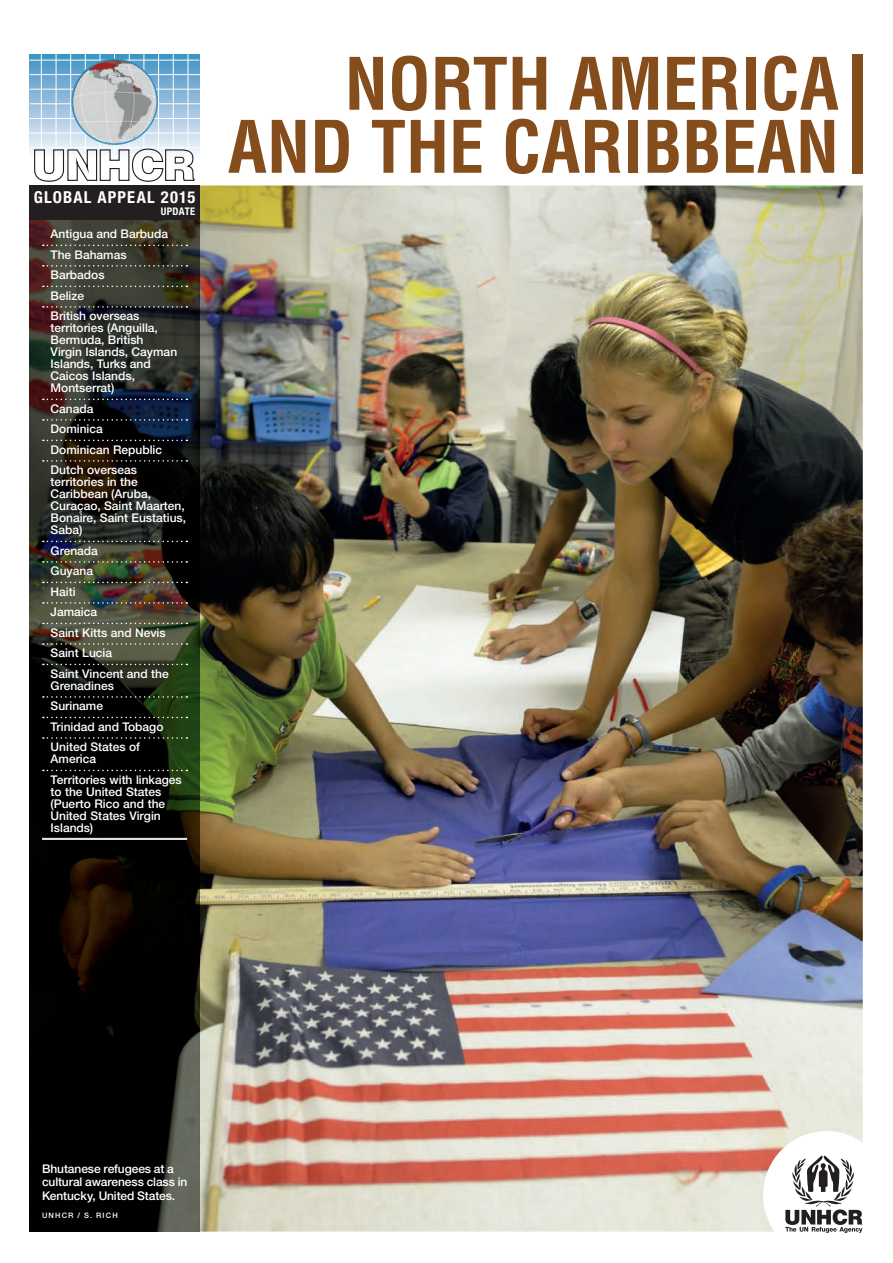
<style>
.page{position:relative;width:893px;height:1263px;background:#fff}
.page>*{position:absolute;margin:0;border:0;box-sizing:border-box;transform-origin:0 0}
.t1{font:700 condensed 70.5px/63px "Helvetica LT Std";color:#854d1c;text-align:right}
.t2{font:700 condensed 16.5px "Helvetica Neue";letter-spacing:.07em;color:#fff}
.t3{font:500 12px/20.5px "Helvetica Neue LT Std";color:#fff}
.t4{font:700 condensed 10.5px "Helvetica Neue";letter-spacing:.035em;color:#fff}
.t5{font:500 7.5px "Helvetica Neue LT Std";letter-spacing:.15em;color:#fff}
</style>
<div class="page">
<svg style="left:786px;top:1231px;width:76px;height:2px"></svg>
<img style="left:200px;top:185px;width:663px;height:1046px">
<img style="left:29px;top:220px;width:171px;height:1011px">
<svg style="left:43px;top:245px;width:144px;height:1px"></svg>
<svg style="left:43px;top:265px;width:144px;height:2px"></svg>
<svg style="left:43px;top:286px;width:144px;height:1px"></svg>
<svg style="left:43px;top:306px;width:144px;height:2px"></svg>
<svg style="left:43px;top:399px;width:144px;height:1px"></svg>
<svg style="left:43px;top:419px;width:144px;height:2px"></svg>
<svg style="left:43px;top:440px;width:144px;height:1px"></svg>
<svg style="left:43px;top:460px;width:144px;height:2px"></svg>
<svg style="left:43px;top:541px;width:144px;height:1px"></svg>
<svg style="left:43px;top:561px;width:144px;height:2px"></svg>
<svg style="left:43px;top:582px;width:144px;height:1px"></svg>
<svg style="left:43px;top:602px;width:144px;height:2px"></svg>
<svg style="left:43px;top:623px;width:144px;height:1px"></svg>
<svg style="left:43px;top:643px;width:144px;height:2px"></svg>
<svg style="left:43px;top:664px;width:144px;height:1px"></svg>
<svg style="left:43px;top:696px;width:144px;height:2px"></svg>
<svg style="left:43px;top:717px;width:144px;height:1px"></svg>
<svg style="left:43px;top:737px;width:144px;height:2px"></svg>
<svg style="left:43px;top:770px;width:144px;height:1px"></svg>
<hr style="left:42px;top:838px;width:145px;height:1px;background:#fff">
<hr style="left:42px;top:839px;width:145px;height:1px;background:#fff">
<div style="left:853px;top:54px;width:10px;height:119px;background:#854d1c"></div>
<hr style="left:30px;top:54px;width:169px;height:1px;background:#3795c6">
<svg style="left:30px;top:55px;width:169px;height:99px;background:#96c0dd"></svg>
<hr style="left:29px;top:60px;width:170px;height:1px;background:#fff">
<hr style="left:30px;top:74px;width:170px;height:1px;background:#fff">
<hr style="left:30px;top:89px;width:170px;height:1px;background:#fff">
<hr style="left:30px;top:103px;width:170px;height:1px;background:#fff">
<hr style="left:30px;top:118px;width:170px;height:1px;background:#fff">
<hr style="left:30px;top:133px;width:170px;height:1px;background:#fff">
<hr style="left:30px;top:147px;width:170px;height:1px;background:#fff">
<hr style="left:114px;top:54px;width:1px;height:103px;background:#fff">
<hr style="left:100px;top:54px;width:1px;height:103px;background:#fff">
<hr style="left:85px;top:54px;width:1px;height:103px;background:#fff">
<hr style="left:70px;top:54px;width:1px;height:103px;background:#fff">
<hr style="left:56px;top:54px;width:1px;height:103px;background:#fff">
<hr style="left:41px;top:54px;width:1px;height:103px;background:#fff">
<hr style="left:129px;top:54px;width:1px;height:103px;background:#fff">
<hr style="left:144px;top:54px;width:1px;height:103px;background:#fff">
<hr style="left:158px;top:54px;width:1px;height:103px;background:#fff">
<hr style="left:173px;top:54px;width:1px;height:103px;background:#fff">
<hr style="left:188px;top:54px;width:1px;height:103px;background:#fff">
<img style="left:72px;top:59px;width:85px;height:85px;border-radius:43px">
<div style="left:71px;top:58px;width:87px;height:87px;border:2px solid #3595c6;border-radius:50%"></div>
<div style="left:29px;top:186px;width:171px;height:34px;background:#231f20"></div>
<svg style="left:34px;top:148px;width:161px;height:34px"></svg>
<h2 class="t2" style="left:34px;top:187px;width:163px">GLOBAL APPEAL 2015</h2>
<p class="t4" style="left:161px;top:204px;width:36px">UPDATE</p>
<p class="t3" style="left:51px;top:224px;width:119px">Antigua and Barbuda<br>The Bahamas<br>Barbados<br>Belize<br>British overseas</p>
<p class="t3" style="left:51px;top:322px;width:128px;line-height:12px">territories (Anguilla,<br>Bermuda, British<br>Virgin Islands, Cayman<br>Islands, Turks and<br>Caicos Islands,<br>Montserrat)</p>
<p class="t3" style="left:51px;top:398px;width:113px">Canada<br>Dominica<br>Dominican Republic<br>Dutch overseas</p>
<p class="t3" style="left:51px;top:476px;width:137px;line-height:12px">territories in the<br>Caribbean (Aruba,<br>Curaçao, Saint Maarten,<br>Bonaire, Saint Eustatius,<br>Saba)</p>
<p class="t3" style="left:51px;top:540px;width:120px">Grenada<br>Guyana<br>Haiti<br>Jamaica<br>Saint Kitts and Nevis<br>Saint Lucia<br>Saint Vincent and the</p>
<p class="t3" style="left:51px;top:675px;width:114px">Grenadines<br>Suriname<br>Trinidad and Tobago<br>United States of</p>
<p class="t3" style="left:51px;top:749px;width:133px">America<br>Territories with linkages</p>
<p class="t3" style="left:51px;top:785px;width:116px;line-height:12px">to the United States (Puerto Rico and the<br>United States Virgin<br>Islands)</p>
<h1 class="t1" style="left:228px;top:52px;width:613px">NORTH AMERICA<br>AND THE CARIBBEAN</h1>
<p class="t3" style="left:42px;top:1162px;width:147px;line-height:13.5px">Bhutanese refugees at a cultural awareness class in<br>Kentucky, United States.</p>
<p class="t5" style="left:42px;top:1211px;width:77px">UNHCR / S. RICH</p>
</div>
